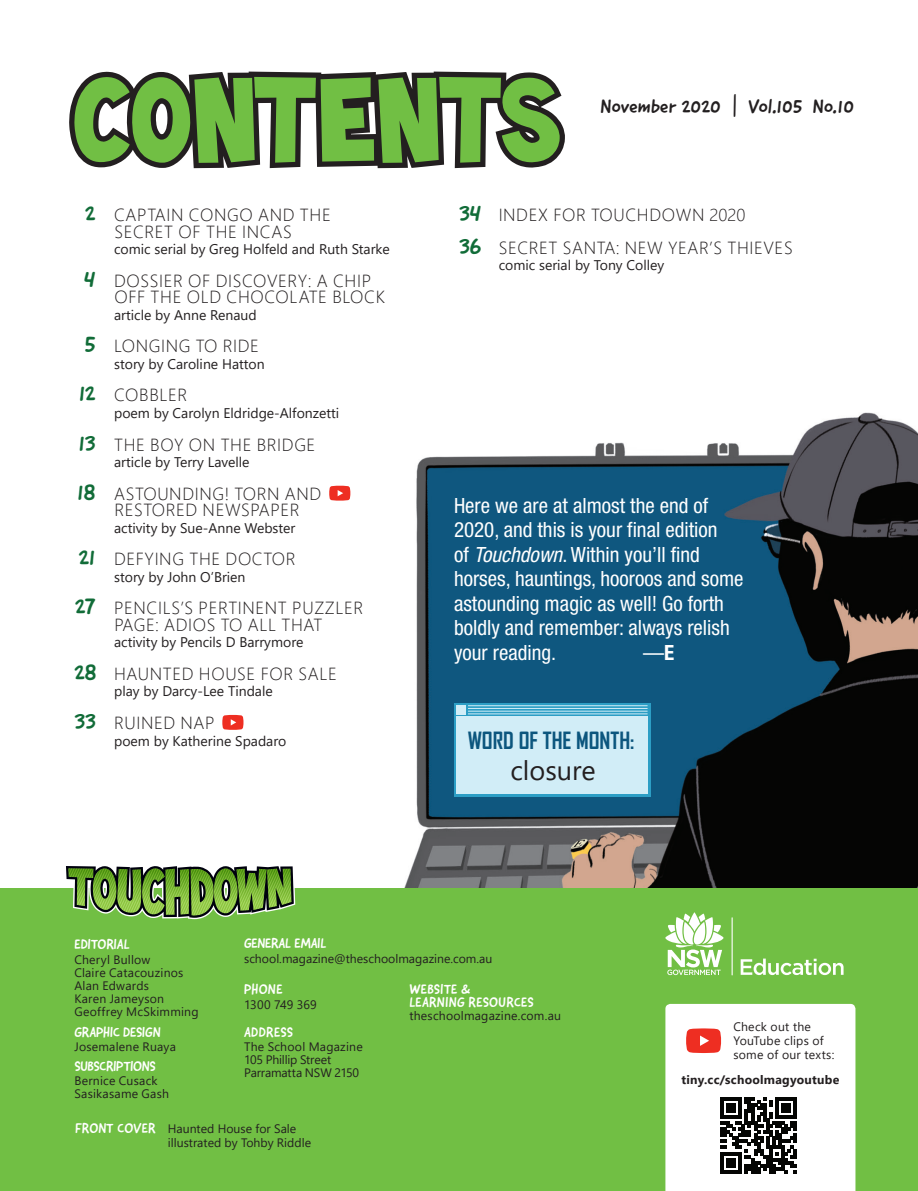
<style>
.page{position:relative;width:918px;height:1191px;background:#fff}
.page>*{position:absolute;margin:0;border:0;box-sizing:border-box;transform-origin:0 0}
.t1{font:108.5px "Toonish";letter-spacing:.02em;color:#71bf44}
.t2{font:27.12px "Segoe UI";color:#231f20}
.t3{font:700 22.75px "Agency FB";color:#0c567e}
.t4{font:condensed 21px/24.5px "Helvetica Neue LT Std";color:#fff}
.t5{font:19.25px "Good Dog New";letter-spacing:.005em;color:#231f20}
.t6{font:300 17.5px/16.6px "Segoe UI";letter-spacing:.035em;color:#231f20}
.t7{font:14px "Segoe UI";color:#231f20}
.t8{font:14px/12.8px "Good Dog New";color:#fff}
.t9{font:14px "Good Dog New";letter-spacing:-.02em;color:#fff}
.t10{font:12.25px/13.1px "Segoe UI";letter-spacing:.015em;color:#231f20}
.t11{font:12.25px/12.8px "Segoe UI";letter-spacing:-.01em;color:#231f20}
.t12{font:700 12.25px "Segoe UI";letter-spacing:.02em;color:#231f20}
.s1{font-size:22.75px}
.s2{font-family:"Good Dog New";font-weight:400;font-size:22.75px;color:#116c38}
.s3{font-style:italic}
.s4{font-weight:700}
.s5{font-family:"Good Dog New";font-size:14px;color:#fff}
</style>
<div class="page">
<img style="left:404px;top:412px;width:514px;height:476px">
<div style="left:0;top:888px;width:918px;height:303px;background:#71bf44"></div>
<svg style="left:66px;top:866px;width:229px;height:53px"></svg>
<svg style="left:69px;top:71px;width:496px;height:98px"></svg>
<svg style="left:740px;top:958px;width:103px;height:17px"></svg>
<hr style="left:731px;top:917px;width:1px;height:58px;background:#fff">
<svg style="left:665px;top:912px;width:58px;height:63px"></svg>
<svg style="left:454px;top:703px;width:196px;height:93px;background:#4cadce"></svg>
<div style="left:456px;top:717px;width:191px;height:77px;background:#d1edf7"></div>
<div style="left:456px;top:705px;width:9px;height:9px;background:#d1edf7"></div>
<hr style="left:468px;top:713px;width:179px;height:1px;background:#d1edf7">
<hr style="left:468px;top:710px;width:179px;height:1px;background:#d1edf7">
<hr style="left:468px;top:708px;width:179px;height:1px;background:#d1edf7">
<hr style="left:468px;top:705px;width:179px;height:1px;background:#d1edf7">
<svg style="left:222px;top:715px;width:21px;height:15px"></svg>
<svg style="left:665px;top:1004px;width:190px;height:187px;background:#e2dfdd"></svg>
<svg style="left:329px;top:486px;width:21px;height:14px"></svg>
<h1 class="t1" style="left:74px;top:66px;width:486px">CONTENTS</h1>
<p class="t5" style="left:600px;top:94px;width:256px">November 2020 <span class="s1">|</span> Vol.105 No.10</p>
<p class="t6" style="left:85px;top:205px;width:247px;text-align:center"><span class="s2">2</span> CAPTAIN CONGO AND THE<br>SECRET OF THE INCAS</p>
<p class="t7" style="left:114px;top:236px;width:277px">comic serial by Greg Holfeld and Ruth Starke</p>
<p class="t6" style="left:114px;top:270px;width:272px;text-indent:-30px"><span class="s2">4</span> DOSSIER OF DISCOVERY: A CHIP<br>OFF THE OLD CHOCOLATE BLOCK</p>
<p class="t7" style="left:114px;top:302px;width:144px">article by Anne Renaud</p>
<p class="t6" style="left:85px;top:336px;width:176px"><span class="s2">5</span> LONGING TO RIDE</p>
<p class="t7" style="left:114px;top:351px;width:152px">story by Caroline Hatton</p>
<p class="t6" style="left:79px;top:385px;width:110px"><span class="s2">12</span> COBBLER</p>
<p class="t7" style="left:114px;top:400px;width:227px">poem by Carolyn Eldridge-Alfonzetti</p>
<p class="t6" style="left:79px;top:434px;width:238px"><span class="s2">13</span> THE BOY ON THE BRIDGE</p>
<p class="t7" style="left:114px;top:449px;width:137px">article by Terry Lavelle</p>
<p class="t6" style="left:114px;top:483px;width:208px;text-indent:-37px"><span class="s2">18</span> ASTOUNDING! TORN AND<br>RESTORED NEWSPAPER</p>
<p class="t7" style="left:114px;top:514px;width:183px">activity by Sue-Anne Webster</p>
<p class="t6" style="left:79px;top:549px;width:218px"><span class="s2">21</span> DEFYING THE DOCTOR</p>
<p class="t7" style="left:114px;top:563px;width:133px">story by John O’Brien</p>
<p class="t6" style="left:75px;top:598px;width:290px;text-align:center"><span class="s2">27</span> PENCILS’S PERTINENT PUZZLER<br>PAGE: ADIOS TO ALL THAT</p>
<p class="t7" style="left:114px;top:629px;width:191px">activity by Pencils D Barrymore</p>
<p class="t6" style="left:74px;top:663px;width:264px"><span class="s2">28</span> HAUNTED HOUSE FOR SALE</p>
<p class="t7" style="left:114px;top:678px;width:160px">play by Darcy-Lee Tindale</p>
<p class="t6" style="left:74px;top:712px;width:142px"><span class="s2">33</span> RUINED NAP</p>
<p class="t7" style="left:114px;top:727px;width:174px">poem by Katherine Spadaro</p>
<p class="t6" style="left:459px;top:197px;width:335px;line-height:32.4px"><span class="s2">34</span> INDEX FOR TOUCHDOWN 2020<br><span class="s2">36</span> SECRET SANTA: NEW YEAR’S THIEVES</p>
<p class="t7" style="left:499px;top:252px;width:167px">comic serial by Tony Colley</p>
<p class="t4" style="left:454px;top:493px;width:291px">Here we are at almost the end of<br>2020, and this is your final edition<br>of <span class="s3">Touchdown</span>. Within you’ll find horses, hauntings, hooroos and some astounding magic as well! Go forth boldly and remember: always relish your reading.</p>
<p class="t4" style="left:643px;top:640px;width:33px">—<span class="s4">E</span></p>
<h3 class="t3" style="left:468px;top:726px;width:168px">WORD OF THE MONTH:</h3>
<h2 class="t2" style="left:510px;top:745px;width:87px">closure</h2>
<p class="t8" style="left:74px;top:938px;width:57px">EDITORIAL</p>
<p class="t10" style="left:74px;top:951px;width:126px">Cheryl Bullow<br>Claire Catacouzinos<br>Alan Edwards<br>Karen Jameyson<br>Geoffrey McSkimming</p>
<p class="t8" style="left:74px;top:1025px;width:88px">GRAPHIC DESIGN</p>
<p class="t10" style="left:74px;top:1038px;width:103px">Josemalene Ruaya</p>
<p class="t9" style="left:74px;top:1057px;width:83px">SUBSCRIPTIONS</p>
<p class="t10" style="left:74px;top:1072px;width:96px">Bernice Cusack<br>Sasikasame Gash</p>
<p class="t9" style="left:244px;top:934px;width:84px">GENERAL EMAIL</p>
<p class="t10" style="left:244px;top:951px;width:250px">school.magazine@theschoolmagazine.com.au</p>
<p class="t8" style="left:244px;top:983px;width:40px">PHONE</p>
<p class="t10" style="left:244px;top:997px;width:74px">1300 749 369</p>
<p class="t8" style="left:244px;top:1026px;width:50px">ADDRESS</p>
<p class="t11" style="left:244px;top:1039px;width:120px">The School Magazine<br>105 Phillip Street<br>Parramatta NSW 2150</p>
<p class="t8" style="left:409px;top:983px;width:126px">WEBSITE &amp;<br>LEARNING RESOURCES</p>
<p class="t10" style="left:409px;top:1007px;width:153px">theschoolmagazine.com.au</p>
<p class="t10" style="left:168px;top:1120px;width:145px;line-height:14px;text-indent:-93px"><span class="s5">FRONT COVER</span> Haunted House for Sale illustrated by Tohby Riddle</p>
<p class="t10" style="left:733px;top:1018px;width:102px;line-height:14px">Check out the<br>YouTube clips of some of our texts:</p>
<p class="t12" style="left:681px;top:1068px;width:159px">tiny.cc/schoolmagyoutube</p>
</div>
